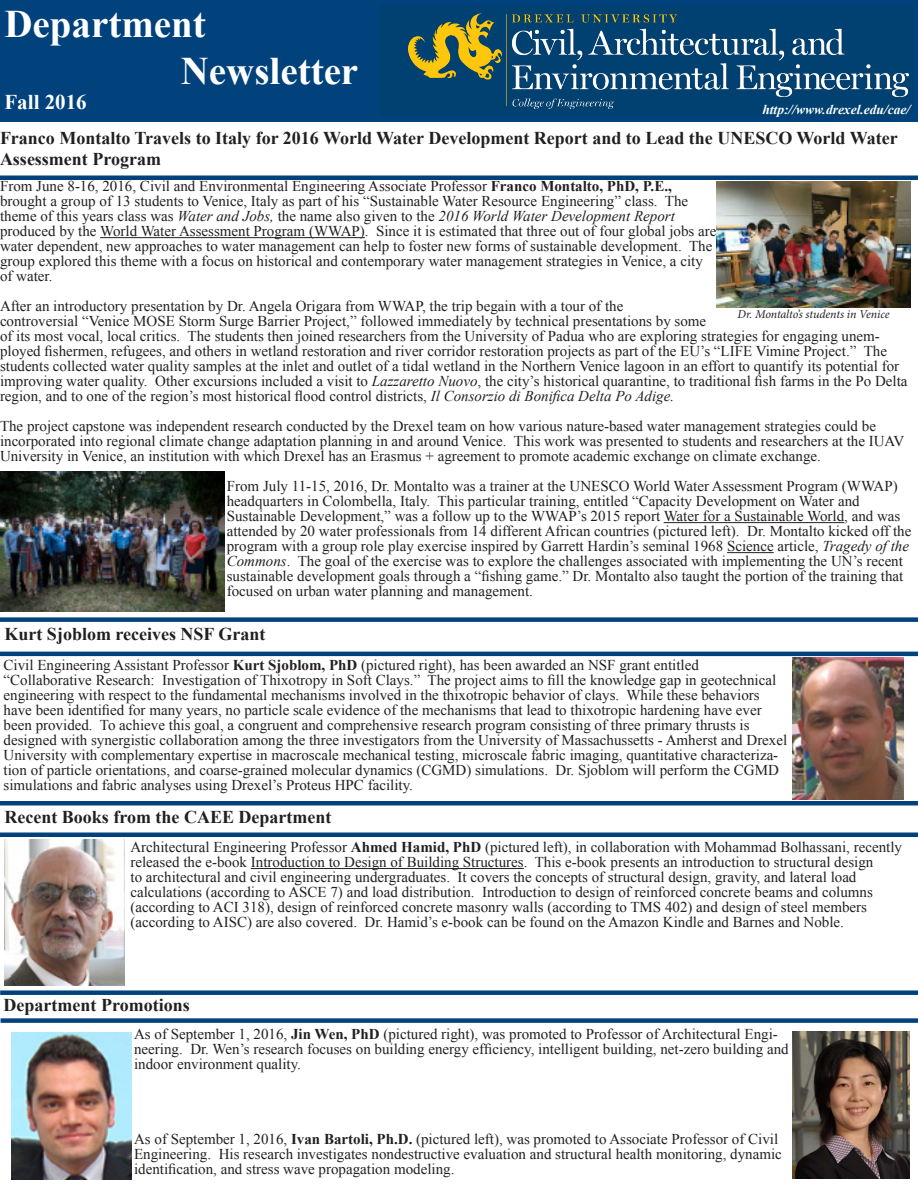
<style>
.page{position:relative;width:918px;height:1188px;background:#fff}
.page>*{position:absolute;margin:0;border:0;box-sizing:border-box;transform-origin:0 0}
.t1{font:700 39px "Times New Roman";color:#fff}
.t2{font:700 21px "Times New Roman";color:#fff}
.t3{font:700 18px/21.6px "Times New Roman";color:#231f20}
.t4{font:15px/15px "Times New Roman";color:#231f20}
.t5{font:italic 700 13.5px "Times New Roman";color:#fff}
.t6{font:italic 12px "Minion Pro";letter-spacing:-.01em;color:#231f20}
.s1{font-weight:700}
.s2{font-style:italic}
</style>
<div class="page">
<div style="left:0;top:0;width:918px;height:122px;background:#01427c"></div>
<div style="left:380px;top:5px;width:534px;height:111px;background:#004172"></div>
<img style="left:409px;top:13px;width:499px;height:95px">
<hr style="left:0;top:176px;width:918px;height:4px;background:#01427c">
<div style="left:0;top:801px;width:918px;height:5px;background:#01427c"></div>
<div style="left:0;top:617px;width:918px;height:5px;background:#01427c"></div>
<hr style="left:0;top:652px;width:918px;height:4px;background:#01427c">
<div style="left:0;top:832px;width:918px;height:5px;background:#01427c"></div>
<hr style="left:251px;top:868px;width:273px;height:1px;background:#231f20">
<hr style="left:100px;top:237px;width:265px;height:1px;background:#231f20">
<hr style="left:664px;top:522px;width:180px;height:1px;background:#231f20">
<hr style="left:727px;top:552px;width:47px;height:1px;background:#231f20">
<img style="left:0;top:472px;width:225px;height:139px">
<img style="left:792px;top:658px;width:112px;height:141px">
<img style="left:4px;top:840px;width:120px;height:146px">
<div style="left:0;top:990px;width:918px;height:5px;background:#01427c"></div>
<div style="left:1px;top:1018px;width:917px;height:5px;background:#01427c"></div>
<img style="left:792px;top:1031px;width:118px;height:148px">
<img style="left:12px;top:1032px;width:120px;height:148px">
<img style="left:716px;top:182px;width:195px;height:126px">
<p class="t1" style="left:4px;top:-3px;width:203px">Department</p>
<p class="t1" style="left:181px;top:44px;width:179px">Newsletter</p>
<p class="t2" style="left:4px;top:88px;width:84px">Fall 2016</p>
<p class="t3" style="left:0;top:126px;width:899px">Franco Montalto Travels to Italy for 2016 World Water Development Report and to Lead the UNESCO World Water<br>Assessment Program</p>
<p class="t5" style="left:762px;top:100px;width:150px">http://www.drexel.edu/cae/</p>
<p class="t4" style="left:0;top:178px;width:718px">From June 8-16, 2016, Civil and Environmental Engineering Associate Professor <span class="s1">Franco Montalto, PhD, P.E., </span>brought a group of 13 students to Venice, Italy as part of his “Sustainable Water Resource Engineering” class. The theme of this years class was <span class="s2">Water and Jobs,</span> the name also given to the <span class="s2">2016 World Water Development Report </span>produced by the World Water Assessment Program (WWAP). Since it is estimated that three out of four global jobs are water dependent, new approaches to water management can help to foster new forms of sustainable development. The group explored this theme with a focus on historical and contemporary water management strategies in Venice, a city of water.</p>
<p class="t4" style="left:0;top:298px;width:625px">After an introductory presentation by Dr. Angela Origara from WWAP, the trip begain with a tour of the</p>
<p class="t4" style="left:0;top:313px;width:909px">controversial “Venice MOSE Storm Surge Barrier Project,” followed immediately by technical presentations by some<br>of its most vocal, local critics. The students then joined researchers from the University of Padua who are exploring strategies for engaging unem&shy;ployed fishermen, refugees, and others in wetland restoration and river corridor restoration projects as part of the EU’s “LIFE Vimine Project.” The students collected water quality samples at the inlet and outlet of a tidal wetland in the Northern Venice lagoon in an effort to quantify its potential for improving water quality. Other excursions included a visit to <span class="s2">Lazzaretto Nuovo</span>, the city’s historical quarantine, to traditional fish farms in the Po Delta region, and to one of the region’s most historical flood control districts, <span class="s2">Il Consorzio di Bonifica Delta Po Adige.</span></p>
<p class="t4" style="left:0;top:418px;width:906px">The project capstone was independent research conducted by the Drexel team on how various nature-based water management strategies could be incorporated into regional climate change adaptation planning in and around Venice. This work was presented to students and researchers at the IUAV<br>University in Venice, an institution with which Drexel has an Erasmus + agreement to promote academic exchange on climate exchange.</p>
<p class="t4" style="left:227px;top:478px;width:672px">From July 11-15, 2016, Dr. Montalto was a trainer at the UNESCO World Water Assessment Program (WWAP) headquarters in Colombella, Italy. This particular training, entitled “Capacity Development on Water and</p>
<p class="t4" style="left:227px;top:508px;width:675px">Sustainable Development,” was a follow up to the WWAP’s 2015 report Water for a Sustainable World, and was</p>
<p class="t4" style="left:227px;top:523px;width:686px">attended by 20 water professionals from 14 different African countries (pictured left). Dr. Montalto kicked off the program with a group role play exercise inspired by Garrett Hardin’s seminal 1968 Science article, <span class="s2">Tragedy of the</span></p>
<p class="t4" style="left:227px;top:553px;width:678px;text-align:justify"><span class="s2">Commons</span>. The goal of the exercise was to explore the challenges associated with implementing the UN’s recent sustainable development goals through a “fishing game.” Dr. Montalto also taught the portion of the training that focused on urban water planning and management.</p>
<p class="t6" style="left:738px;top:306px;width:154px">Dr. Montalto’s students in Venice</p>
<p class="t3" style="left:4px;top:623px;width:262px">Kurt Sjoblom receives NSF Grant</p>
<p class="t4" style="left:4px;top:657px;width:697px">Civil Engineering Assistant Professor <span class="s1">Kurt Sjoblom, PhD</span> (pictured right), has been awarded an NSF grant entitled</p>
<p class="t4" style="left:4px;top:672px;width:774px">“Collaborative Research: Investigation of Thixotropy in Soft Clays.” The project aims to fill the knowledge gap in geotechnical engineering with respect to the fundamental mechanisms involved in the thixotropic behavior of clays. While these behaviors</p>
<p class="t4" style="left:4px;top:702px;width:785px">have been identified for many years, no particle scale evidence of the mechanisms that lead to thixotropic hardening have ever been provided. To achieve this goal, a congruent and comprehensive research program consisting of three primary thrusts is designed with synergistic collaboration among the three investigators from the University of Massachussetts - Amherst and Drexel University with complementary expertise in macroscale mechanical testing, microscale fabric imaging, quantitative characteriza&shy;tion of particle orientations, and coarse-grained molecular dynamics (CGMD) simulations. Dr. Sjoblom will perform the CGMD simulations and fabric analyses using Drexel’s Proteus HPC facility.</p>
<p class="t3" style="left:4px;top:806px;width:329px">Recent Books from the CAEE Department</p>
<p class="t4" style="left:130px;top:839px;width:773px">Architectural Engineering Professor <span class="s1">Ahmed Hamid, PhD</span> (pictured left), in collaboration with Mohammad Bolhassani, recently released the e-book Introduction to Design of Building Structures. This e-book presents an introduction to structural design<br>to architectural and civil engineering undergraduates. It covers the concepts of structural design, gravity, and lateral load calculations (according to ASCE 7) and load distribution. Introduction to design of reinforced concrete beams and columns (according to ACI 318), design of reinforced concrete masonry walls (according to TMS 402) and design of steel members (according to AISC) are also covered. Dr. Hamid’s e-book can be found on the Amazon Kindle and Barnes and Noble.</p>
<p class="t3" style="left:4px;top:994px;width:188px">Department Promotions</p>
<p class="t4" style="left:134px;top:1026px;width:656px">As of September 1, 2016, <span class="s1">Jin Wen, PhD</span> (pictured right), was promoted to Professor of Architectural Engi&shy;neering. Dr. Wen’s research focuses on building energy efficiency, intelligent building, net-zero building and indoor environment quality.</p>
<p class="t4" style="left:134px;top:1131px;width:649px">As of September 1, 2016, <span class="s1">Ivan Bartoli, Ph.D.</span> (pictured left), was promoted to Associate Professor of Civil<br>Engineering. His research investigates nondestructive evaluation and structural health monitoring, dynamic identification, and stress wave propagation modeling.</p>
</div>
